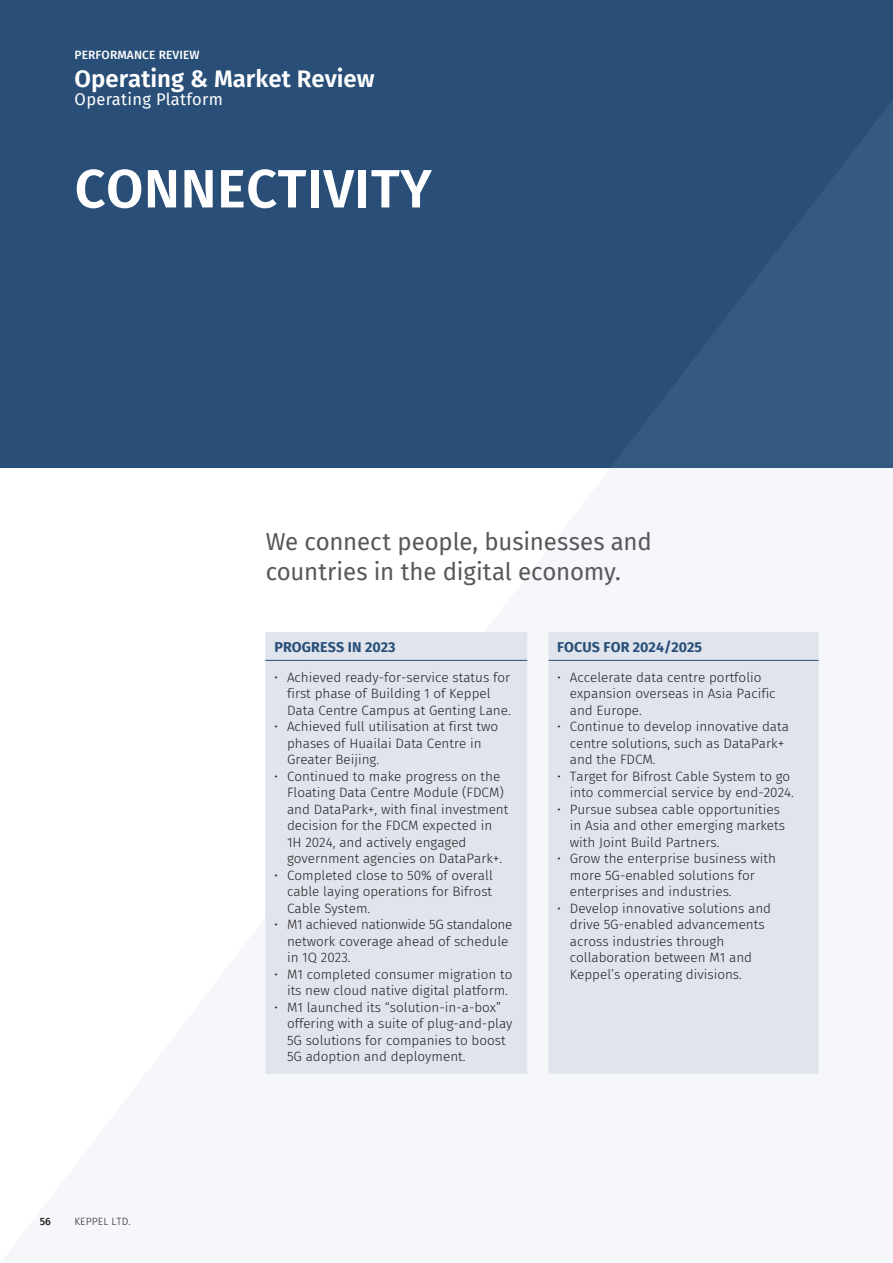
<style>
.page{position:relative;width:893px;height:1263px;background:#fff}
.page>*{position:absolute;margin:0;border:0;box-sizing:border-box;transform-origin:0 0}
.Divider-Title{font:600 54px "Fira Sans";letter-spacing:.01em;color:#fff}
.Lead-In-Text_1{font:24px/30px "Fira Sans";letter-spacing:-.01em;color:#57585a}
.Page_Title{font:600 24px "Fira Sans";color:#fff}
.Page-Title_L1{font:16.5px "Fira Sans";letter-spacing:.02em;color:#fff}
.Diagram_Box_Title_2{font:700 14.25px "Fira Sans";letter-spacing:.01em;color:#294f78}
.t1{font:300 13.5px/16.5px "Fira Sans";color:#231f20}
.Running-Header{font:500 12px "Fira Sans";letter-spacing:.01em;color:#fff}
.t2{font:300 10.5px "Fira Sans";letter-spacing:.01em;color:#231f20}
.t3{font:500 10.5px "Fira Sans";color:#231f20}
</style>
<div class="page">
<svg style="left:0;top:0;width:893px;height:468px;background:#2a5078"></svg>
<div style="left:265px;top:632px;width:554px;height:442px;background:#e0e4ed"></div>
<hr style="left:274px;top:660px;width:253px;height:1px;background:#294f78">
<hr style="left:557px;top:660px;width:253px;height:1px;background:#294f78">
<p class="Running-Header" style="left:74px;top:45px;width:127px">PERFORMANCE REVIEW</p>
<p class="Page_Title" style="left:75px;top:59px;width:301px">Operating &amp; Market Review</p>
<p class="Page-Title_L1" style="left:75px;top:87px;width:150px">Operating Platform</p>
<p class="Divider-Title" style="left:75px;top:144px;width:359px">CONNECTIVITY</p>
<p class="Lead-In-Text_1" style="left:266px;top:526px;width:388px">We connect people, businesses and countries in the digital economy.</p>
<p class="t3" style="left:40px;top:1212px;width:13px">56</p>
<p class="t2" style="left:74px;top:1213px;width:58px">KEPPEL LTD.</p>
<p class="Diagram_Box_Title_2" style="left:274px;top:635px;width:123px">PROGRESS IN 2023</p>
<p class="Diagram_Box_Title_2" style="left:557px;top:635px;width:147px">FOCUS FOR 2024/2025</p>
<p class="t1" style="left:287px;top:668px;width:225px;text-indent:-13px">• Achieved ready-for-service status for first phase of Building 1 of Keppel<br>Data Centre Campus at Genting Lane.</p>
<p class="t1" style="left:287px;top:718px;width:213px;text-indent:-13px">• Achieved full utilisation at first two phases of Huailai Data Centre in<br>Greater Beijing.</p>
<p class="t1" style="left:287px;top:767px;width:223px;text-indent:-13px">• Continued to make progress on the Floating Data Centre Module (FDCM) and DataPark+, with final investment decision for the FDCM expected in 1H 2024, and actively engaged government agencies on DataPark+.</p>
<p class="t1" style="left:287px;top:866px;width:207px;text-align:justify;text-indent:-13px">• Completed close to 50% of overall cable laying operations for Bifrost Cable System.</p>
<p class="t1" style="left:287px;top:916px;width:227px;text-indent:-13px">• M1 achieved nationwide 5G standalone network coverage ahead of schedule in 1Q 2023.</p>
<p class="t1" style="left:287px;top:965px;width:227px;text-indent:-13px">• M1 completed consumer migration to its new cloud native digital platform.</p>
<p class="t1" style="left:287px;top:998px;width:227px;text-indent:-13px">• M1 launched its “solution-in-a-box” offering with a suite of plug-and-play 5G solutions for companies to boost 5G adoption and deployment.</p>
<p class="t1" style="left:570px;top:668px;width:207px;text-indent:-13px">• Accelerate data centre portfolio expansion overseas in Asia Pacific and Europe.</p>
<p class="t1" style="left:570px;top:718px;width:221px;text-indent:-13px">• Continue to develop innovative data centre solutions, such as DataPark+ and the FDCM.</p>
<p class="t1" style="left:557px;top:767px;width:238px;text-align:right">• Target for Bifrost Cable System to go into commercial service by end-2024.</p>
<p class="t1" style="left:570px;top:800px;width:217px;text-indent:-13px">• Pursue subsea cable opportunities in Asia and other emerging markets with Joint Build Partners.</p>
<p class="t1" style="left:570px;top:850px;width:208px;text-indent:-13px">• Grow the enterprise business with more 5G-enabled solutions for enterprises and industries.</p>
<p class="t1" style="left:570px;top:899px;width:203px;text-indent:-13px">• Develop innovative solutions and drive 5G-enabled advancements across industries through collaboration between M1 and<br>Keppel’s operating divisions.</p>
</div>
